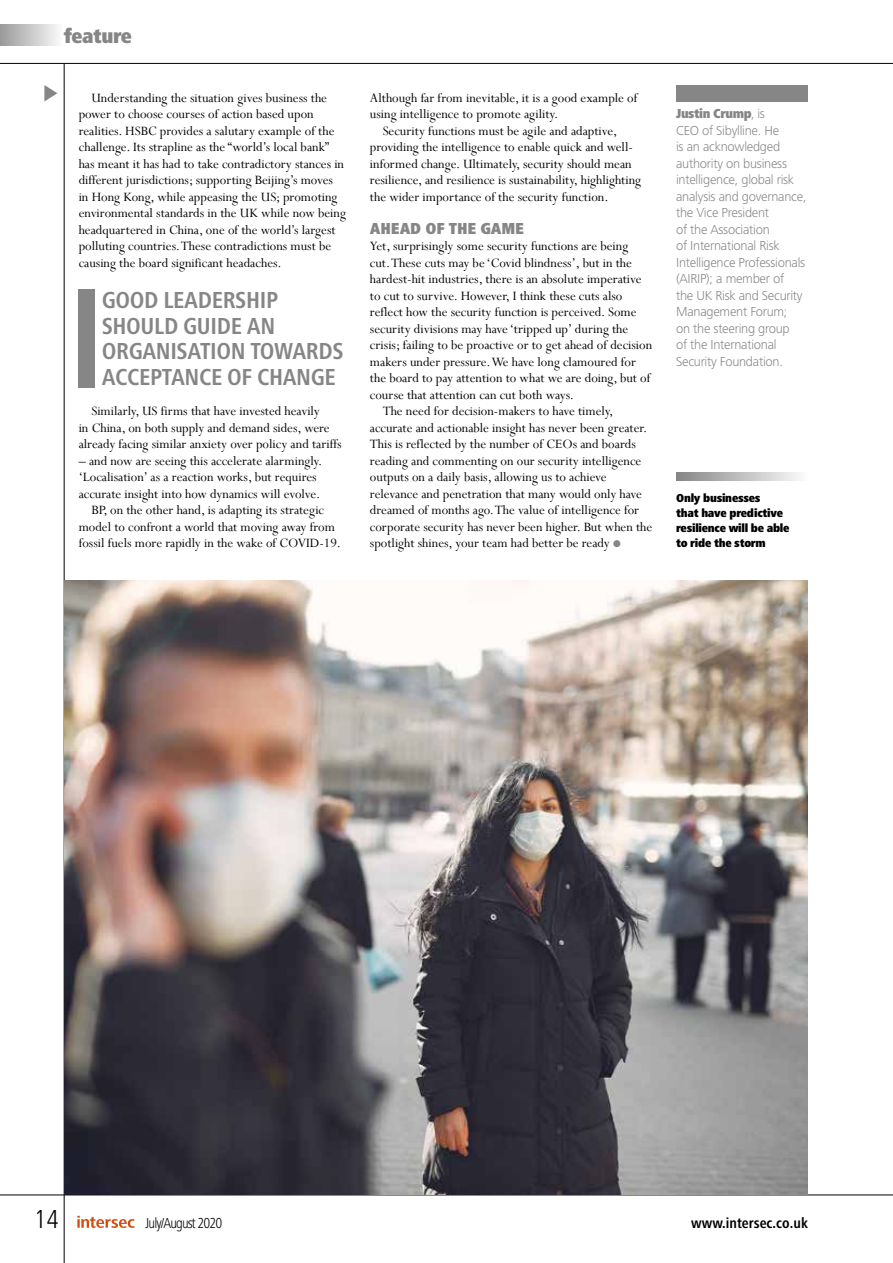
<style>
.page{position:relative;width:893px;height:1263px;background:#fff}
.page>*{position:absolute;margin:0;border:0;box-sizing:border-box;transform-origin:0 0}
.t1{font:300 condensed 27px "Frutiger Next LTW1 G";color:#000}
.t2{font:700 condensed 24px/25.5px "Frutiger Next LT";letter-spacing:-.015em;color:#878686}
.t3{font:900 condensed 21px "Frutiger Next Pro";letter-spacing:-.02em;color:#878686}
.t4{font:900 condensed 16.5px "Frutiger Next Pro";letter-spacing:-.01em;color:#878686}
.t5{font:700 condensed 15px "Frutiger Next LT";color:#000}
.t6{font:300 condensed 15px "Frutiger Next LTW1 G";letter-spacing:-.06em;color:#000}
.t7{font:14.25px/16.5px "Perpetua";color:#000}
.t8{font:300 13.5px/16.5px "Frutiger Next LT";letter-spacing:-.02em;color:#878686}
.t9{font:900 condensed 13.5px "Frutiger Next Pro";letter-spacing:-.03em;color:#878686}
.t10{font:900 condensed 12px/15px "Frutiger Next Pro";letter-spacing:-.02em;color:#000}
.s1{color:#878686}
.s2{font-family:"Frutiger Next LT";font-weight:300;font-stretch:normal}
</style>
<div class="page">
<hr style="left:0;top:1194px;width:893px;height:1px;background:#000">
<hr style="left:64px;top:64px;width:1px;height:1199px;background:#000">
<hr style="left:0;top:63px;width:893px;height:1px;background:#000">
<svg style="left:77px;top:1216px;width:58px;height:12px"></svg>
<svg style="left:44px;top:85px;width:13px;height:16px"></svg>
<div style="left:0;top:25px;width:63px;height:21px;background:linear-gradient(to right,#9b9a9a,#fcfcfc)"></div>
<div style="left:676px;top:85px;width:132px;height:17px;background:#878686"></div>
<div style="left:79px;top:289px;width:16px;height:99px;background:#878686"></div>
<svg style="left:676px;top:472px;width:122px;height:9px"></svg>
<img style="left:65px;top:580px;width:743px;height:614px">
<h3 class="t3" style="left:64px;top:24px;width:70px">feature</h3>
<p class="t7" style="left:79px;top:89px;width:269px;text-indent:13px">Understanding the situation gives business the power to choose courses of action based upon realities. HSBC provides a salutary example of the challenge. Its strapline as the “world’s local bank” has meant it has had to take contradictory stances in different jurisdictions; supporting Beijing’s moves in Hong Kong, while appeasing the US; promoting environmental standards in the UK while now being headquartered in China, one of the world’s largest polluting countries. These contradictions must be causing the board significant headaches.</p>
<h2 class="t2" style="left:102px;top:287px;width:243px">GOOD LEADERSHIP<br>SHOULD GUIDE AN<br>ORGANISATION TOWARDS<br>ACCEPTANCE OF CHANGE</h2>
<p class="t7" style="left:79px;top:402px;width:265px;text-indent:13px">Similarly, US firms that have invested heavily<br>in China, on both supply and demand sides, were already facing similar anxiety over policy and tariffs</p>
<p class="t7" style="left:79px;top:452px;width:245px">– and now are seeing this accelerate alarmingly.</p>
<p class="t7" style="left:79px;top:468px;width:239px">‘Localisation’ as a reaction works, but requires</p>
<p class="t7" style="left:79px;top:485px;width:243px">accurate insight into how dynamics will evolve.</p>
<p class="t7" style="left:91px;top:501px;width:234px">BP, on the other hand, is adapting its strategic</p>
<p class="t7" style="left:79px;top:518px;width:258px">model to confront a world that moving away from</p>
<p class="t7" style="left:79px;top:534px;width:264px">fossil fuels more rapidly in the wake of COVID-19.</p>
<p class="t7" style="left:370px;top:89px;width:269px">Although far from inevitable, it is a good example of using intelligence to promote agility.</p>
<p class="t7" style="left:370px;top:122px;width:273px;text-indent:13px">Security functions must be agile and adaptive, providing the intelligence to enable quick and well&shy;informed change. Ultimately, security should mean resilience, and resilience is sustainability, highlighting the wider importance of the security function.</p>
<p class="t4" style="left:370px;top:219px;width:156px">AHEAD OF THE GAME</p>
<p class="t7" style="left:370px;top:237px;width:260px">Yet, surprisingly some security functions are being</p>
<p class="t7" style="left:370px;top:254px;width:264px">cut. These cuts may be ‘Covid blindness’, but in the</p>
<p class="t7" style="left:370px;top:270px;width:273px">hardest-hit industries, there is an absolute imperative</p>
<p class="t7" style="left:370px;top:287px;width:254px">to cut to survive. However, I think these cuts also</p>
<p class="t7" style="left:370px;top:303px;width:268px">reflect how the security function is perceived. Some</p>
<p class="t7" style="left:370px;top:320px;width:260px">security divisions may have ‘tripped up’ during the</p>
<p class="t7" style="left:370px;top:336px;width:284px">crisis; failing to be proactive or to get ahead of decision</p>
<p class="t7" style="left:370px;top:353px;width:268px">makers under pressure. We have long clamoured for</p>
<p class="t7" style="left:370px;top:369px;width:282px">the board to pay attention to what we are doing, but of</p>
<p class="t7" style="left:370px;top:386px;width:206px">course that attention can cut both ways.</p>
<p class="t7" style="left:383px;top:402px;width:232px">The need for decision-makers to have timely,</p>
<p class="t7" style="left:370px;top:419px;width:279px">accurate and actionable insight has never been greater.</p>
<p class="t7" style="left:370px;top:435px;width:267px">This is reflected by the number of CEOs and boards</p>
<p class="t7" style="left:370px;top:452px;width:273px">reading and commenting on our security intelligence</p>
<p class="t7" style="left:370px;top:468px;width:238px">outputs on a daily basis, allowing us to achieve</p>
<p class="t7" style="left:370px;top:485px;width:274px">relevance and penetration that many would only have</p>
<p class="t7" style="left:370px;top:501px;width:271px">dreamed of months ago. The value of intelligence for</p>
<p class="t7" style="left:370px;top:518px;width:284px">corporate security has never been higher. But when the</p>
<p class="t7" style="left:370px;top:534px;width:252px">spotlight shines, your team had better be ready <span class="s1">●</span></p>
<p class="t9" style="left:676px;top:106px;width:90px">Justin Crump<span class="s2">, is</span></p>
<p class="t8" style="left:676px;top:122px;width:132px">CEO of Sibylline. He<br>is an acknowledged authority on business intelligence, global risk analysis and governance, the Vice President<br>of the Association<br>of International Risk<br>Intelligence Professionals (AIRIP); a member of<br>the UK Risk and Security<br>Management Forum;<br>on the steering group<br>of the International<br>Security Foundation.</p>
<p class="t10" style="left:676px;top:491px;width:115px">Only businesses<br>that have predictive resilience will be able to ride the storm</p>
<h1 class="t1" style="left:34px;top:1203px;width:26px">14</h1>
<p class="t6" style="left:146px;top:1214px;width:78px">July/August 2020</p>
<p class="t5" style="left:691px;top:1214px;width:118px">www.intersec.co.uk</p>
</div>
